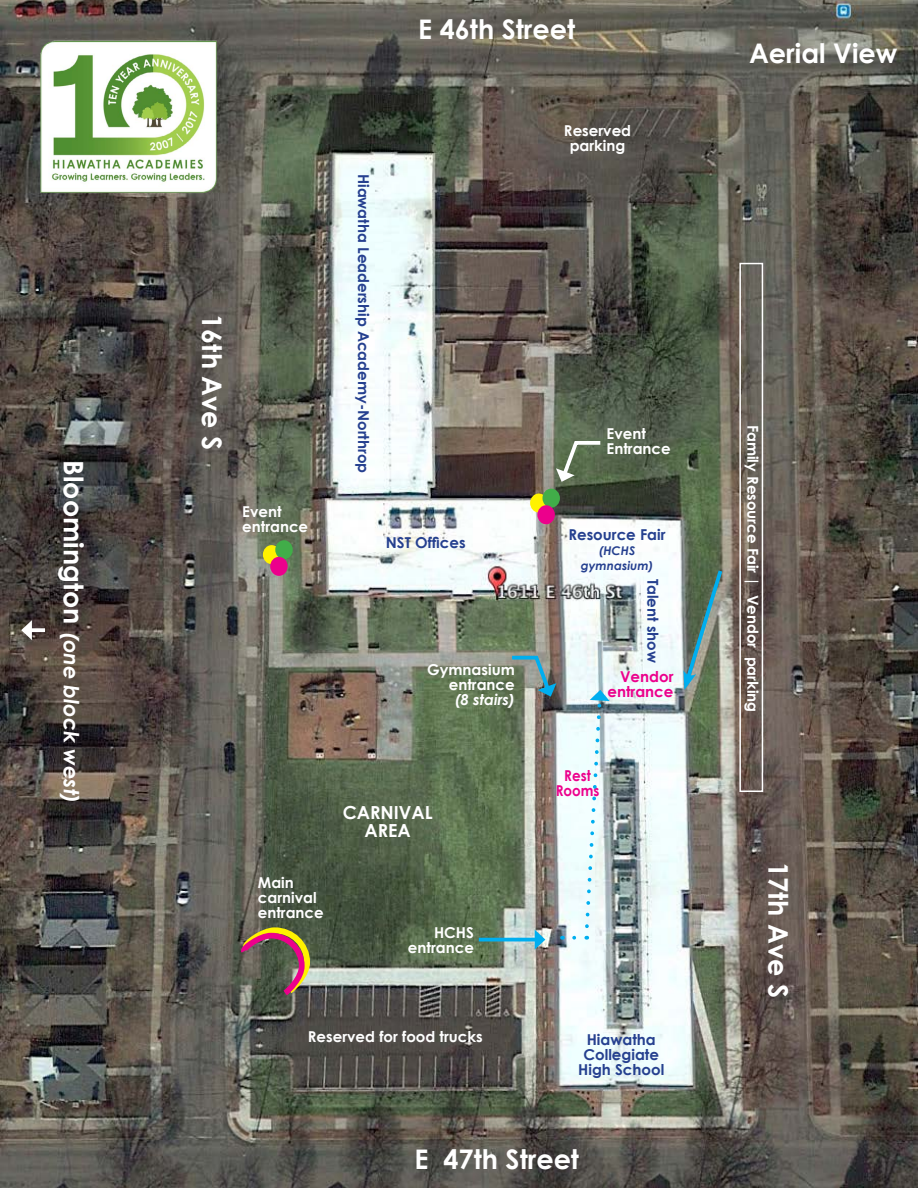
<style>
.page{position:relative;width:918px;height:1188px;background:#fff}
.page>*{position:absolute;margin:0;border:0;box-sizing:border-box;transform-origin:0 0}
.t1{font:700 27px "Century Gothic";color:#fff}
.t2{font:italic 700 21px "Century Gothic";color:#fff}
.t3{font:700 18px/18px "Century Gothic";color:#fff;text-align:center}
.t4{font:700 15px/15px "Century Gothic";color:#fff}
.t5{font:700 15px/15px "Century Gothic";color:#25408f;text-align:center}
.t6{font:700 15px/15px "Century Gothic";color:#ec008c;text-align:right}
.t7{font:700 15px/15px "Century Gothic";color:#ec008c;text-align:center;scale:.9 1}
.t8{font:italic 700 15px "Century Gothic";color:#fff}
.t9{font:italic 700 12px/15px "Century Gothic";color:#25408f;text-align:center}
.s1{font-style:normal;font-size:27px}
</style>
<div class="page">
<img style="left:0;top:0;width:918px;height:1188px">
<div style="left:739px;top:263px;width:24px;height:529px;border:2px solid #fff"></div>
<svg style="left:683px;top:566px;width:42px;height:124px;background:#6c8579"></svg>
<hr style="left:479px;top:938px;width:59px;height:3px;background:#00aeef">
<svg style="left:535px;top:930px;width:10px;height:20px"></svg>
<svg style="left:32px;top:628px;width:13px;height:4px"></svg>
<svg style="left:21px;top:620px;width:11px;height:20px"></svg>
<svg style="left:508px;top:654px;width:48px;height:43px;background:#708c89"></svg>
<svg style="left:574px;top:936px;width:6px;height:4px"></svg>
<svg style="left:583px;top:690px;width:27px;height:240px"></svg>
<svg style="left:556px;top:439px;width:48px;height:43px;background:#738469"></svg>
<svg style="left:242px;top:924px;width:71px;height:77px;background:#7b6452"></svg>
<div style="left:263px;top:545px;width:17px;height:19px;background:#fff200;border-radius:50%"></div>
<div style="left:275px;top:540px;width:18px;height:19px;background:#41ad49;border-radius:50%"></div>
<div style="left:270px;top:557px;width:18px;height:19px;background:#ec008c;border-radius:50%"></div>
<div style="left:530px;top:494px;width:18px;height:19px;background:#fff200;border-radius:50%"></div>
<div style="left:542px;top:489px;width:18px;height:19px;background:#41ad49;border-radius:50%"></div>
<div style="left:537px;top:505px;width:18px;height:19px;background:#ec008c;border-radius:50%"></div>
<img style="left:38px;top:38px;width:183px;height:159px">
<h2 class="t2" style="left:85px;top:460px;width:346px;rotate:90deg"><span class="s1">Bloomington</span> (one block west)</h2>
<h1 class="t1" style="left:418px;top:12px;width:159px">E 46th Street</h1>
<h1 class="t1" style="left:749px;top:36px;width:150px">Aerial View</h1>
<h1 class="t1" style="left:229px;top:314px;width:138px;rotate:90deg">16th Ave S</h1>
<p class="t4" style="left:242px;top:504px;width:67px">Event entrance</p>
<p class="t5" style="left:372px;top:174px;width:301px;rotate:90deg">Hiawatha Leadership Academy-Northrop</p>
<p class="t5" style="left:386px;top:535px;width:81px">NST Offices</p>
<p class="t4" style="left:427px;top:661px;width:89px;text-align:right">Gymnasium entrance</p>
<p class="t8" style="left:455px;top:690px;width:62px">(8 stairs)</p>
<p class="t4" style="left:258px;top:875px;width:67px">Main carnival entrance</p>
<p class="t3" style="left:343px;top:803px;width:91px">CARNIVAL<br>AREA</p>
<p class="t4" style="left:408px;top:924px;width:67px;text-align:right">HCHS entrance</p>
<p class="t4" style="left:308px;top:1029px;width:176px">Reserved for food trucks</p>
<p class="t4" style="left:564px;top:123px;width:69px;text-align:center">Reserved parking</p>
<p class="t4" style="left:607px;top:426px;width:66px">Event<br>Entrance</p>
<p class="t4" style="left:761px;top:425px;width:289px;rotate:90deg">Family Resource Fair | Vendor parking</p>
<p class="t5" style="left:568px;top:526px;width:99px">Resource Fair</p>
<p class="t9" style="left:581px;top:542px;width:74px">(HCHS gymnasium)</p>
<p class="t5" style="left:661px;top:579px;width:86px;rotate:90deg">Talent show</p>
<p class="t6" style="left:608px;top:669px;width:67px">Vendor entrance</p>
<p class="t7" style="left:556px;top:768px;width:50px">Rest<br>Rooms</p>
<p class="t5" style="left:578px;top:1032px;width:88px">Hiawatha<br>Collegiate<br>High School</p>
<h1 class="t1" style="left:795px;top:862px;width:138px;rotate:90deg">17th Ave S</h1>
<h1 class="t1" style="left:414px;top:1143px;width:166px">E 47th Street</h1>
</div>
